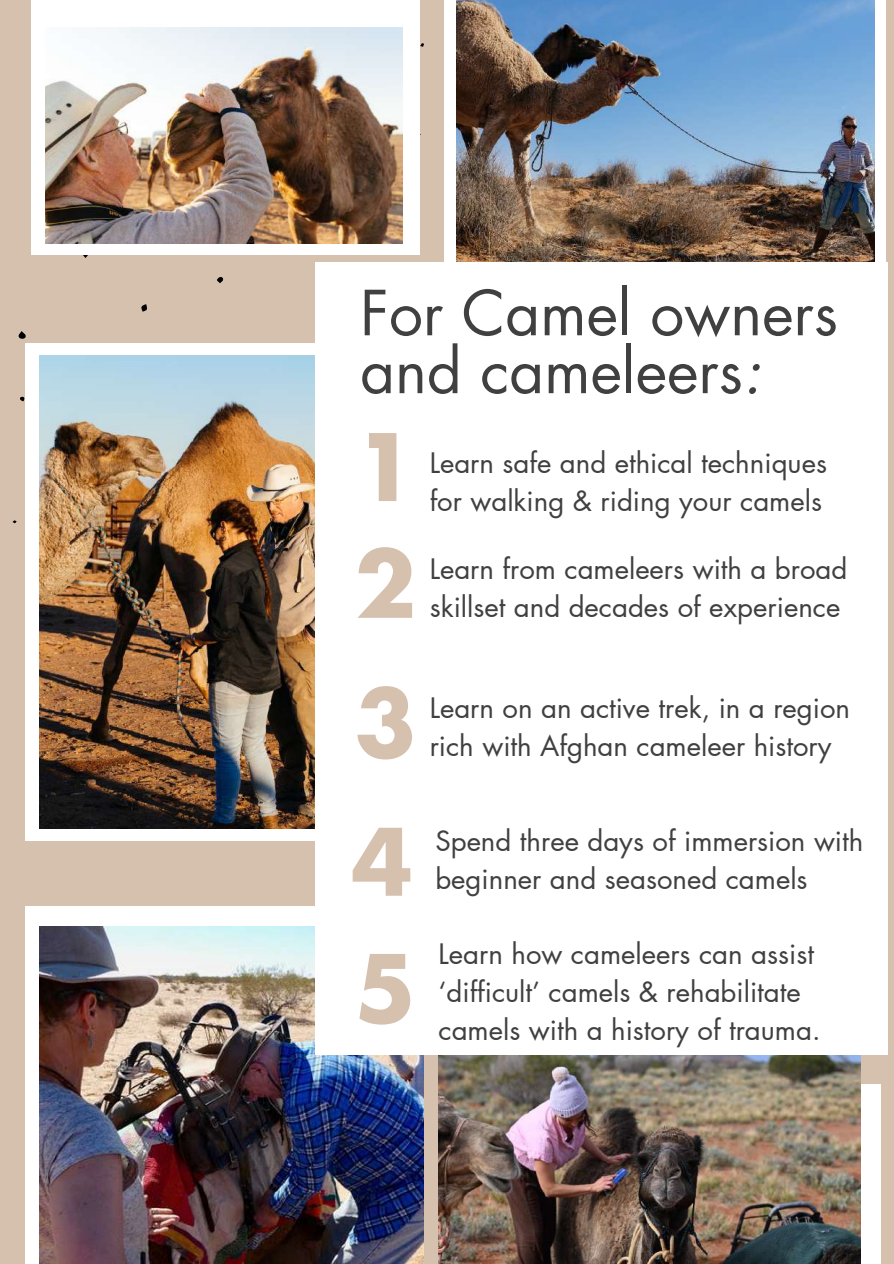
<style>
.page{position:relative;width:894px;height:1264px;background:#fff}
.page>*{position:absolute;margin:0;border:0;box-sizing:border-box;transform-origin:0 0}
.t1{font:700 90.15px/116.7px "Futura LT Pro";color:#d6c1af}
.t2{font:60.45px/57.9px "Futura LT Pro";color:#404040}
.t3{font:27.6px/38.1px "Futura LT Pro";color:#404040}
.s1{font-style:italic}
</style>
<div class="page">
<div style="left:0;top:0;width:893px;height:1263px;background:#d6c1af"></div>
<div style="left:31px;top:0;width:388px;height:255px;background:#fff"></div>
<img style="left:45px;top:27px;width:357px;height:216px">
<div style="left:25px;top:343px;width:388px;height:497px;background:#fff"></div>
<img style="left:40px;top:356px;width:275px;height:472px">
<div style="left:25px;top:906px;width:388px;height:357px;background:#fff"></div>
<img style="left:40px;top:926px;width:383px;height:337px">
<div style="left:444px;top:0;width:441px;height:431px;background:#fff"></div>
<img style="left:457px;top:0;width:417px;height:262px">
<div style="left:439px;top:1083px;width:440px;height:180px;background:#fff"></div>
<img style="left:438px;top:1054px;width:422px;height:209px">
<div style="left:316px;top:262px;width:571px;height:792px;background:#fff"></div>
<h2 class="t2" style="left:360px;top:287px;width:479px">For Camel owners and cameleers<span class="s1">:</span></h2>
<h1 class="t1" style="left:354px;top:413px;width:63px">1<br>2</h1>
<p class="t3" style="left:429px;top:445px;width:398px">Learn safe and ethical techniques for walking &amp; riding your camels</p>
<p class="t3" style="left:429px;top:551px;width:419px">Learn from cameleers with a broad skillset and decades of experience</p>
<h1 class="t1" style="left:351px;top:658px;width:67px;line-height:138.9px">3<br>4</h1>
<h1 class="t1" style="left:354px;top:934px;width:63px">5</h1>
<p class="t3" style="left:429px;top:690px;width:422px">Learn on an active trek, in a region rich with Afghan cameleer history</p>
<p class="t3" style="left:435px;top:823px;width:429px">Spend three days of immersion with beginner and seasoned camels</p>
<p class="t3" style="left:438px;top:935px;width:383px">Learn how cameleers can assist ‘difficult’ camels &amp; rehabilitate camels with a history of trauma.</p>
</div>
